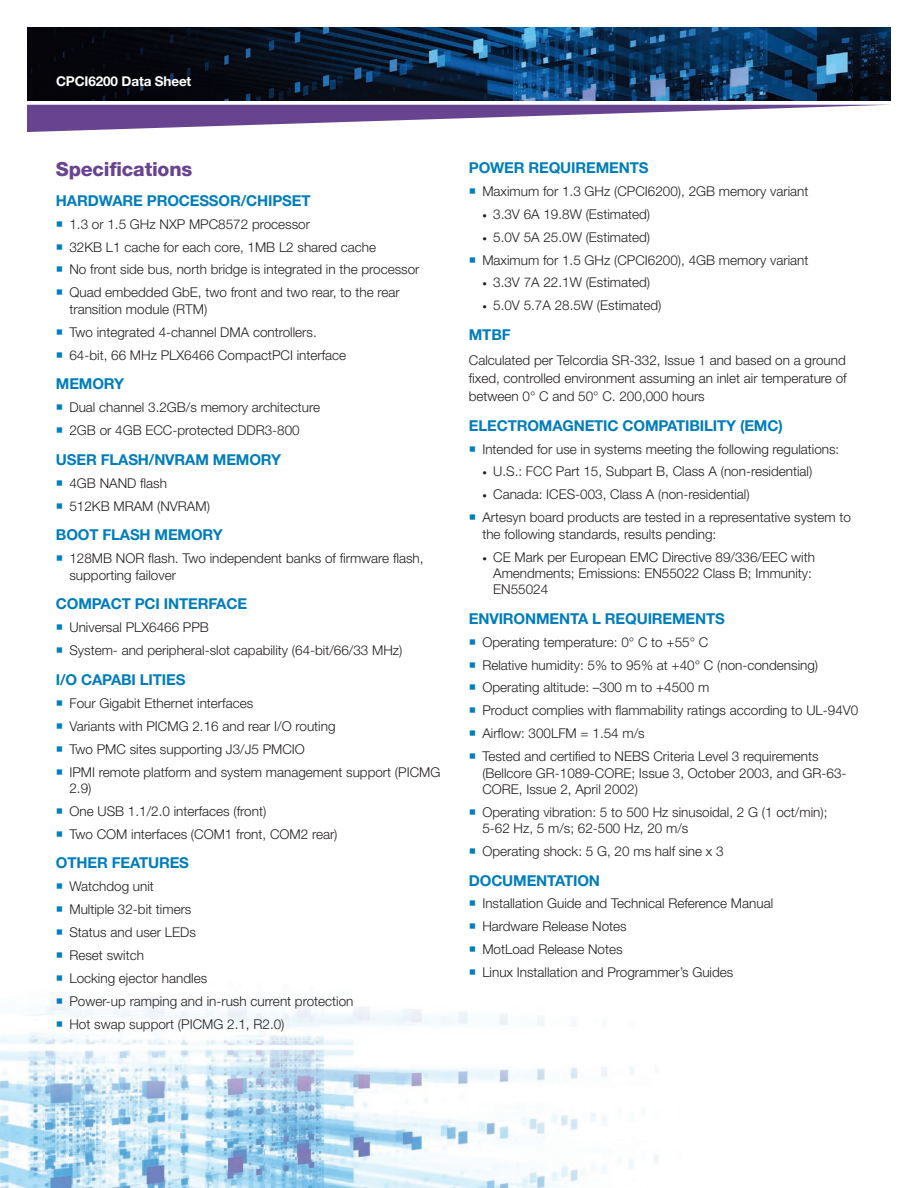
<style>
.page{position:relative;width:918px;height:1188px;background:#fff}
.page>*{position:absolute;margin:0;border:0;box-sizing:border-box;transform-origin:0 0}
._2a_Interior_Section{font:800 19.5px "Helvetica Neue LT Std";letter-spacing:-.01em;color:#68438f}
._2a_CAP_Callouts{font:700 15px "Helvetica Neue LT Std";letter-spacing:-.01em;color:#007dbb}
._2a_Standard_Body_Co{font:300 13.5px/16.2px "Helvetica Neue LT Std";color:#231f20}
.t1{font:700 13.5px "Helvetica Neue LT Std";letter-spacing:-.01em;color:#fff}
.s1{font-size:9px}
</style>
<div class="page">
<img style="left:27px;top:27px;width:864px;height:73px">
<svg style="left:27px;top:105px;width:854px;height:27px"></svg>
<img style="left:0;top:997px;width:658px;height:191px">
<svg style="left:57px;top:999px;width:5px;height:5px"></svg>
<svg style="left:57px;top:1022px;width:5px;height:5px"></svg>
<p class="t1" style="left:56px;top:72px;width:137px">CPCI6200 Data Sheet</p>
<p class="_2a_Interior_Section" style="left:56px;top:157px;width:138px">Specifications</p>
<p class="_2a_CAP_Callouts" style="left:56px;top:191px;width:256px">HARDWARE PROCESSOR/CHIPSET</p>
<p class="_2a_Standard_Body_Co" style="left:69px;top:215px;width:242px">1.3 or 1.5 GHz NXP MPC8572 processor</p>
<p class="_2a_Standard_Body_Co" style="left:69px;top:238px;width:308px">32KB L1 cache for each core, 1MB L2 shared cache</p>
<p class="_2a_Standard_Body_Co" style="left:69px;top:261px;width:352px">No front side bus, north bridge is integrated in the processor</p>
<p class="_2a_Standard_Body_Co" style="left:69px;top:284px;width:332px">Quad embedded GbE, two front and two rear, to the rear transition module (RTM)</p>
<p class="_2a_Standard_Body_Co" style="left:69px;top:323px;width:249px">Two integrated 4-channel DMA controllers.</p>
<p class="_2a_Standard_Body_Co" style="left:69px;top:346px;width:278px">64-bit, 66 MHz PLX6466 CompactPCI interface</p>
<p class="_2a_CAP_Callouts" style="left:56px;top:375px;width:70px">MEMORY</p>
<p class="_2a_Standard_Body_Co" style="left:69px;top:399px;width:252px">Dual channel 3.2GB/s memory architecture</p>
<p class="_2a_Standard_Body_Co" style="left:69px;top:422px;width:232px">2GB or 4GB ECC-protected DDR3-800</p>
<p class="_2a_CAP_Callouts" style="left:56px;top:450px;width:227px">USER FLASH/NVRAM MEMORY</p>
<p class="_2a_Standard_Body_Co" style="left:69px;top:475px;width:99px">4GB NAND flash</p>
<p class="_2a_Standard_Body_Co" style="left:69px;top:498px;width:142px">512KB MRAM (NVRAM)</p>
<p class="_2a_CAP_Callouts" style="left:56px;top:526px;width:168px">BOOT FLASH MEMORY</p>
<p class="_2a_Standard_Body_Co" style="left:69px;top:550px;width:356px">128MB NOR flash. Two independent banks of firmware flash, supporting failover</p>
<p class="_2a_CAP_Callouts" style="left:56px;top:595px;width:193px">COMPACT PCI INTERFACE</p>
<p class="_2a_Standard_Body_Co" style="left:69px;top:619px;width:141px">Universal PLX6466 PPB</p>
<p class="_2a_Standard_Body_Co" style="left:69px;top:642px;width:335px">System- and peripheral-slot capability (64-bit/66/33 MHz)</p>
<p class="_2a_CAP_Callouts" style="left:56px;top:670px;width:131px">I/O CAPABI LITIES</p>
<p class="_2a_Standard_Body_Co" style="left:69px;top:695px;width:185px">Four Gigabit Ethernet interfaces</p>
<p class="_2a_Standard_Body_Co" style="left:69px;top:718px;width:268px">Variants with PICMG 2.16 and rear I/O routing</p>
<p class="_2a_Standard_Body_Co" style="left:69px;top:741px;width:237px">Two PMC sites supporting J3/J5 PMCIO</p>
<p class="_2a_Standard_Body_Co" style="left:69px;top:763px;width:373px">IPMI remote platform and system management support (PICMG<br>2.9)</p>
<p class="_2a_Standard_Body_Co" style="left:69px;top:803px;width:198px">One USB 1.1/2.0 interfaces (front)</p>
<p class="_2a_Standard_Body_Co" style="left:69px;top:826px;width:270px">Two COM interfaces (COM1 front, COM2 rear)</p>
<p class="_2a_CAP_Callouts" style="left:56px;top:854px;width:135px">OTHER FEATURES</p>
<p class="_2a_Standard_Body_Co" style="left:69px;top:878px;width:86px">Watchdog unit</p>
<p class="_2a_Standard_Body_Co" style="left:69px;top:901px;width:123px">Multiple 32-bit timers</p>
<p class="_2a_Standard_Body_Co" style="left:69px;top:924px;width:128px">Status and user LEDs</p>
<p class="_2a_Standard_Body_Co" style="left:69px;top:947px;width:76px">Reset switch</p>
<p class="_2a_Standard_Body_Co" style="left:69px;top:970px;width:139px">Locking ejector handles</p>
<p class="_2a_Standard_Body_Co" style="left:69px;top:993px;width:286px">Power-up ramping and in-rush current protection</p>
<p class="_2a_Standard_Body_Co" style="left:69px;top:1016px;width:217px">Hot swap support (PICMG 2.1, R2.0)</p>
<p class="_2a_CAP_Callouts" style="left:469px;top:158px;width:181px">POWER REQUIREMENTS</p>
<p class="_2a_Standard_Body_Co" style="left:482px;top:182px;width:328px">Maximum for 1.3 GHz (CPCI6200), 2GB memory variant</p>
<p class="_2a_Standard_Body_Co" style="left:482px;top:205px;width:169px"><span class="s1">•</span> 3.3V 6A 19.8W (Estimated)</p>
<p class="_2a_Standard_Body_Co" style="left:482px;top:228px;width:169px"><span class="s1">•</span> 5.0V 5A 25.0W (Estimated)</p>
<p class="_2a_Standard_Body_Co" style="left:482px;top:251px;width:328px">Maximum for 1.5 GHz (CPCI6200), 4GB memory variant</p>
<p class="_2a_Standard_Body_Co" style="left:482px;top:274px;width:169px"><span class="s1">•</span> 3.3V 7A 22.1W (Estimated)</p>
<p class="_2a_Standard_Body_Co" style="left:482px;top:297px;width:181px"><span class="s1">•</span> 5.0V 5.7A 28.5W (Estimated)</p>
<p class="_2a_CAP_Callouts" style="left:469px;top:325px;width:43px">MTBF</p>
<p class="_2a_Standard_Body_Co" style="left:469px;top:351px;width:379px;line-height:18px;text-align:justify">Calculated per Telcordia SR-332, Issue 1 and based on a ground fixed, controlled environment assuming an inlet air temperature of between 0° C and 50° C. 200,000 hours</p>
<p class="_2a_CAP_Callouts" style="left:469px;top:416px;width:315px">ELECTROMAGNETIC COMPATIBILITY (EMC)</p>
<p class="_2a_Standard_Body_Co" style="left:482px;top:440px;width:359px">Intended for use in systems meeting the following regulations:</p>
<p class="_2a_Standard_Body_Co" style="left:482px;top:463px;width:331px"><span class="s1">•</span> U.S.: FCC Part 15, Subpart B, Class A (non-residential)</p>
<p class="_2a_Standard_Body_Co" style="left:482px;top:486px;width:269px"><span class="s1">•</span> Canada: ICES-003, Class A (non-residential)</p>
<p class="_2a_Standard_Body_Co" style="left:482px;top:509px;width:370px">Artesyn board products are tested in a representative system to the following standards, results pending:</p>
<p class="_2a_Standard_Body_Co" style="left:493px;top:548px;width:323px;text-indent:-11px"><span class="s1">•</span> CE Mark per European EMC Directive 89/336/EEC with<br>Amendments; Emissions: EN55022 Class B; Immunity:<br>EN55024</p>
<p class="_2a_CAP_Callouts" style="left:469px;top:609px;width:258px">ENVIRONMENTA L REQUIREMENTS</p>
<p class="_2a_Standard_Body_Co" style="left:482px;top:633px;width:227px">Operating temperature: 0° C to +55° C</p>
<p class="_2a_Standard_Body_Co" style="left:482px;top:656px;width:337px">Relative humidity: 5% to 95% at +40° C (non-condensing)</p>
<p class="_2a_Standard_Body_Co" style="left:482px;top:679px;width:228px">Operating altitude: –300 m to +4500 m</p>
<p class="_2a_Standard_Body_Co" style="left:482px;top:702px;width:377px">Product complies with flammability ratings according to UL-94V0</p>
<p class="_2a_Standard_Body_Co" style="left:482px;top:725px;width:164px">Airflow: 300LFM = 1.54 m/s</p>
<p class="_2a_Standard_Body_Co" style="left:482px;top:748px;width:366px">Tested and certified to NEBS Criteria Level 3 requirements (Bellcore GR-1089-CORE; Issue 3, October 2003, and GR-63-<br>CORE, Issue 2, April 2002)</p>
<p class="_2a_Standard_Body_Co" style="left:482px;top:803px;width:347px">Operating vibration: 5 to 500 Hz sinusoidal, 2 G (1 oct/min);<br>5-62 Hz, 5 m/s; 62-500 Hz, 20 m/s</p>
<p class="_2a_Standard_Body_Co" style="left:482px;top:843px;width:243px">Operating shock: 5 G, 20 ms half sine x 3</p>
<p class="_2a_CAP_Callouts" style="left:469px;top:871px;width:133px">DOCUMENTATION</p>
<p class="_2a_Standard_Body_Co" style="left:482px;top:895px;width:292px">Installation Guide and Technical Reference Manual</p>
<p class="_2a_Standard_Body_Co" style="left:482px;top:918px;width:146px">Hardware Release Notes</p>
<p class="_2a_Standard_Body_Co" style="left:482px;top:941px;width:142px">MotLoad Release Notes</p>
<p class="_2a_Standard_Body_Co" style="left:482px;top:964px;width:253px">Linux Installation and Programmer’s Guides</p>
</div>
